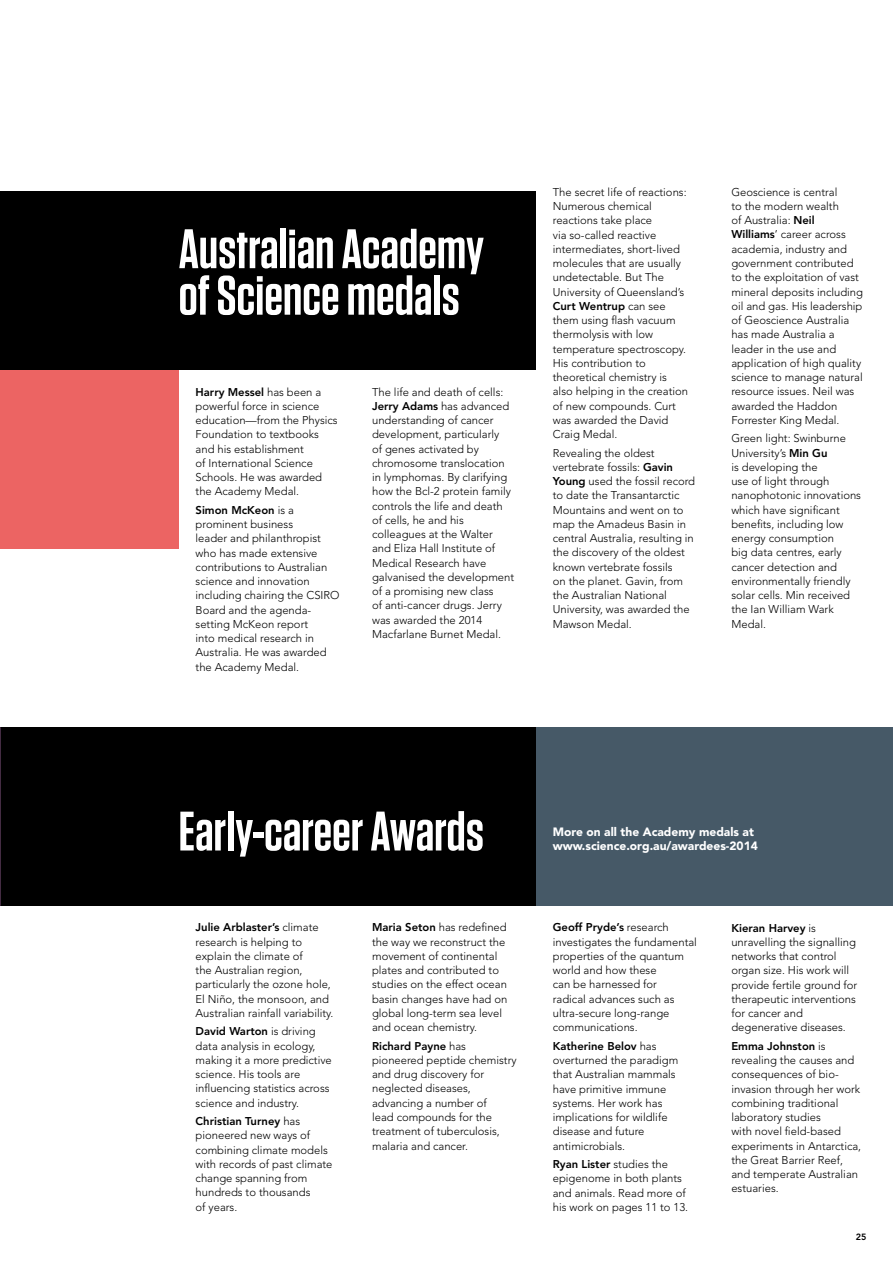
<style>
.page{position:relative;width:893px;height:1263px;background:#fff}
.page>*{position:absolute;margin:0;border:0;box-sizing:border-box;transform-origin:0 0}
.t1{font:600 55.5px/46.5px "Tungsten";color:#fff}
.t2{font:900 12px/14.2px "Avenir";color:#fff}
.t3{font:300 11.25px/14.2px "Avenir";color:#000}
.t4{font:800 9px "Avenir";color:#000}
.s1{font-weight:800}
</style>
<div class="page">
<div style="left:0;top:191px;width:536px;height:179px;background:#000"></div>
<div style="left:0;top:727px;width:536px;height:179px;background:#000"></div>
<div style="left:536px;top:727px;width:357px;height:179px;background:#465967"></div>
<div style="left:0;top:370px;width:179px;height:179px;background:#ec6463"></div>
<h1 class="t1" style="left:179px;top:228px;width:307px">Australian Academy of Science medals</h1>
<p class="t3" style="left:196px;top:385px;width:144px"><span class="s1">Harry Messel</span> has been a powerful force in science education—from the Physics<br>Foundation to textbooks and his establishment<br>of International Science<br>Schools. He was awarded the Academy Medal.</p>
<p class="t3" style="left:196px;top:504px;width:145px"><span class="s1">Simon McKeon</span> is a prominent business<br>leader and philanthropist who has made extensive contributions to Australian science and innovation including chairing the CSIRO<br>Board and the agenda&shy;setting McKeon report<br>into medical research in<br>Australia. He was awarded the Academy Medal.</p>
<p class="t3" style="left:372px;top:385px;width:144px">The life and death of cells:<br><span class="s1">Jerry Adams</span> has advanced understanding of cancer development, particularly<br>of genes activated by chromosome translocation in lymphomas. By clarifying how the Bcl-2 protein family controls the life and death of cells, he and his colleagues at the Walter and Eliza Hall Institute of<br>Medical Research have galvanised the development of a promising new class<br>of anti-cancer drugs. Jerry was awarded the 2014<br>Macfarlane Burnet Medal.</p>
<p class="t3" style="left:553px;top:186px;width:137px">The secret life of reactions:<br>Numerous chemical reactions take place<br>via so-called reactive intermediates, short-lived molecules that are usually undetectable. But The<br>University of Queensland’s<br><span class="s1">Curt Wentrup</span> can see them using flash vacuum thermolysis with low temperature spectroscopy.<br>His contribution to theoretical chemistry is also helping in the creation of new compounds. Curt was awarded the David<br>Craig Medal.</p>
<p class="t3" style="left:553px;top:446px;width:144px">Revealing the oldest vertebrate fossils: <span class="s1">Gavin<br>Young</span> used the fossil record to date the Transantarctic<br>Mountains and went on to map the Amadeus Basin in central Australia, resulting in the discovery of the oldest known vertebrate fossils<br>on the planet. Gavin, from the Australian National<br>University, was awarded the<br>Mawson Medal.</p>
<p class="t3" style="left:731px;top:185px;width:133px">Geoscience is central<br>to the modern wealth<br>of Australia: <span class="s1">Neil<br>Williams</span>’ career across academia, industry and government contributed to the exploitation of vast mineral deposits including oil and gas. His leadership of Geoscience Australia has made Australia a leader in the use and application of high quality science to manage natural resource issues. Neil was awarded the Haddon<br>Forrester King Medal.</p>
<p class="t3" style="left:731px;top:432px;width:131px">Green light: Swinburne<br>University’s <span class="s1">Min Gu<br></span>is developing the<br>use of light through nanophotonic innovations which have significant benefits, including low energy consumption<br>big data centres, early cancer detection and environmentally friendly solar cells. Min received the Ian William Wark<br>Medal.</p>
<h1 class="t1" style="left:179px;top:810px;width:307px">Early-career Awards</h1>
<p class="t3" style="left:196px;top:921px;width:139px"><span class="s1">Julie Arblaster’s</span> climate research is helping to explain the climate of<br>the Australian region, particularly the ozone hole,<br>El Niño, the monsoon, and<br>Australian rainfall variability.</p>
<p class="t3" style="left:196px;top:1025px;width:138px"><span class="s1">David Warton</span> is driving data analysis in ecology, making it a more predictive science. His tools are influencing statistics across science and industry.</p>
<p class="t3" style="left:196px;top:1115px;width:138px"><span class="s1">Christian Turney</span> has pioneered new ways of combining climate models with records of past climate change spanning from hundreds to thousands<br>of years.</p>
<p class="t3" style="left:372px;top:921px;width:137px"><span class="s1">Maria Seton</span> has redefined the way we reconstruct the movement of continental plates and contributed to studies on the effect ocean basin changes have had on global long-term sea level and ocean chemistry.</p>
<p class="t3" style="left:372px;top:1039px;width:146px"><span class="s1">Richard Payne</span> has pioneered peptide chemistry and drug discovery for neglected diseases, advancing a number of<br>lead compounds for the treatment of tuberculosis, malaria and cancer.</p>
<p class="t2" style="left:553px;top:826px;width:207px">More on all the Academy medals at www.science.org.au/awardees-2014</p>
<p class="t3" style="left:553px;top:921px;width:146px"><span class="s1">Geoff Pryde’s</span> research investigates the fundamental properties of the quantum world and how these<br>can be harnessed for<br>radical advances such as ultra-secure long-range communications.</p>
<p class="t3" style="left:553px;top:1039px;width:127px"><span class="s1">Katherine Belov</span> has overturned the paradigm that Australian mammals have primitive immune systems. Her work has implications for wildlife disease and future antimicrobials.</p>
<p class="t3" style="left:553px;top:1158px;width:137px"><span class="s1">Ryan Lister</span> studies the epigenome in both plants and animals. Read more of his work on pages 11 to 13.</p>
<p class="t3" style="left:731px;top:921px;width:127px"><span class="s1">Kieran Harvey</span> is unravelling the signalling networks that control organ size. His work will provide fertile ground for therapeutic interventions for cancer and degenerative diseases.</p>
<p class="t3" style="left:731px;top:1039px;width:131px"><span class="s1">Emma Johnston</span> is revealing the causes and consequences of bio&shy;invasion through her work combining traditional laboratory studies<br>with novel field-based experiments in Antarctica, the Great Barrier Reef, and temperate Australian estuaries.</p>
<p class="t4" style="left:856px;top:1233px;width:12px">25</p>
</div>
